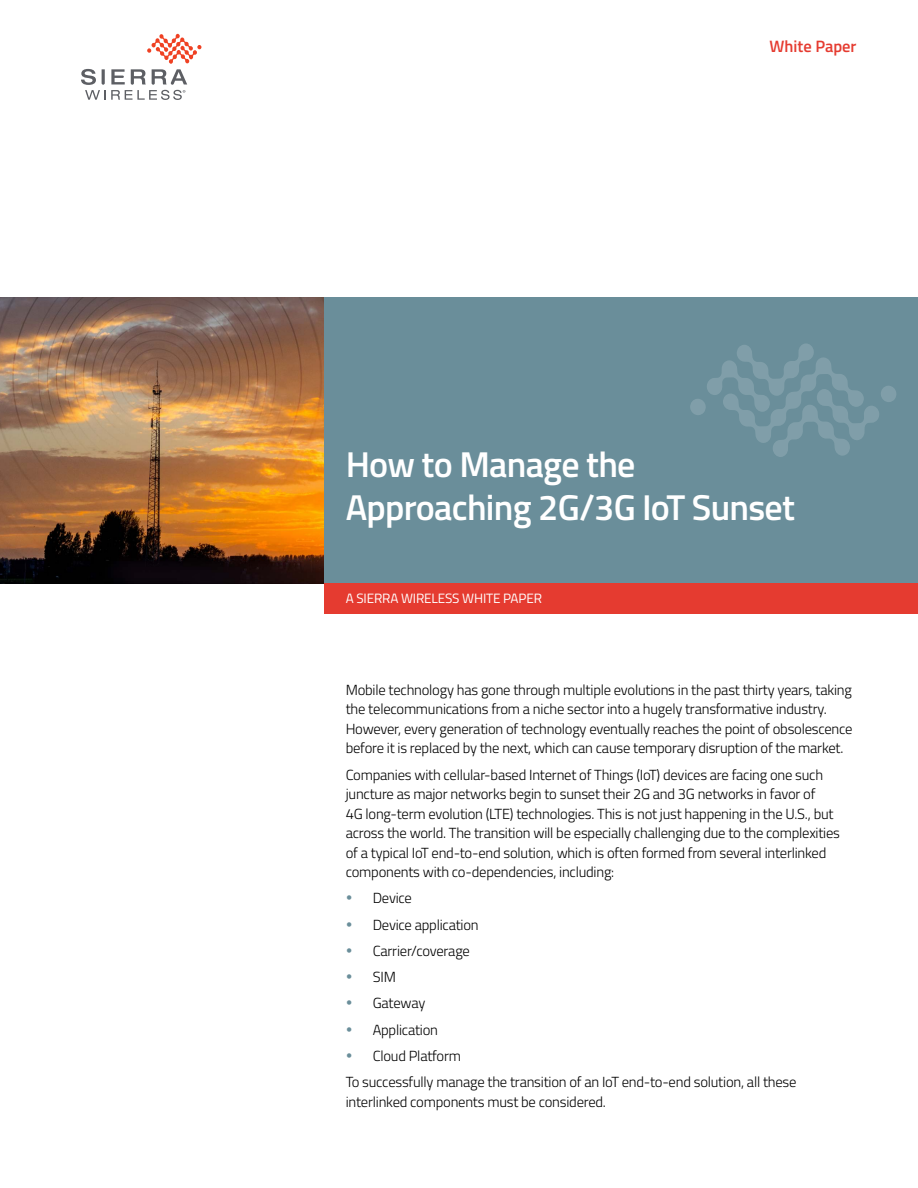
<style>
.page{position:relative;width:918px;height:1188px;background:#fff}
.page>*{position:absolute;margin:0;border:0;box-sizing:border-box;transform-origin:0 0}
.t1{font:600 36px/43.2px "Titillium Web";letter-spacing:-.02em;color:#fff}
.t2{font:600 16.5px "Titillium Web";color:#e53b30}
.t3{font:300 14.7px/19.5px "Titillium Web";letter-spacing:-.015em;color:#000}
.t4{font:13.5px "Titillium Web";letter-spacing:-.01em;color:#fff}
.s1{color:#6a8e9a}
</style>
<div class="page">
<div style="left:324px;top:297px;width:594px;height:286px;background:#6a8e9a"></div>
<div style="left:324px;top:583px;width:594px;height:30px;background:#e53b30"></div>
<svg style="left:690px;top:343px;width:206px;height:114px"></svg>
<img style="left:0;top:297px;width:324px;height:286px">
<svg style="left:81px;top:34px;width:121px;height:66px"></svg>
<p class="t2" style="left:769px;top:33px;width:89px">White Paper</p>
<h1 class="t1" style="left:346px;top:441px;width:451px">How to Manage the<br>Approaching 2G/3G IoT Sunset</h1>
<p class="t4" style="left:346px;top:588px;width:198px">A SIERRA WIRELESS WHITE PAPER</p>
<p class="t3" style="left:346px;top:679px;width:508px">Mobile technology has gone through multiple evolutions in the past thirty years, taking the telecommunications from a niche sector into a hugely transformative industry.<br>However, every generation of technology eventually reaches the point of obsolescence before it is replaced by the next, which can cause temporary disruption of the market.</p>
<p class="t3" style="left:346px;top:764px;width:496px">Companies with cellular-based Internet of Things (IoT) devices are facing one such juncture as major networks begin to sunset their 2G and 3G networks in favor of<br>4G long-term evolution (LTE) technologies. This is not just happening in the U.S., but across the world. The transition will be especially challenging due to the complexities of a typical IoT end-to-end solution, which is often formed from several interlinked components with co-dependencies, including:</p>
<p class="t3" style="left:346px;top:888px;width:68px"><span class="s1">•</span> Device</p>
<p class="t3" style="left:346px;top:914px;width:134px"><span class="s1">•</span> Device application</p>
<p class="t3" style="left:346px;top:940px;width:126px"><span class="s1">•</span> Carrier/coverage</p>
<p class="t3" style="left:346px;top:966px;width:52px"><span class="s1">•</span> SIM</p>
<p class="t3" style="left:346px;top:993px;width:81px"><span class="s1">•</span> Gateway</p>
<p class="t3" style="left:346px;top:1019px;width:94px"><span class="s1">•</span> Application</p>
<p class="t3" style="left:346px;top:1042px;width:452px;line-height:26.2px"><span class="s1">•</span> Cloud Platform<br>To successfully manage the transition of an IoT end-to-end solution, all these</p>
<p class="t3" style="left:346px;top:1091px;width:262px">interlinked components must be considered.</p>
</div>
